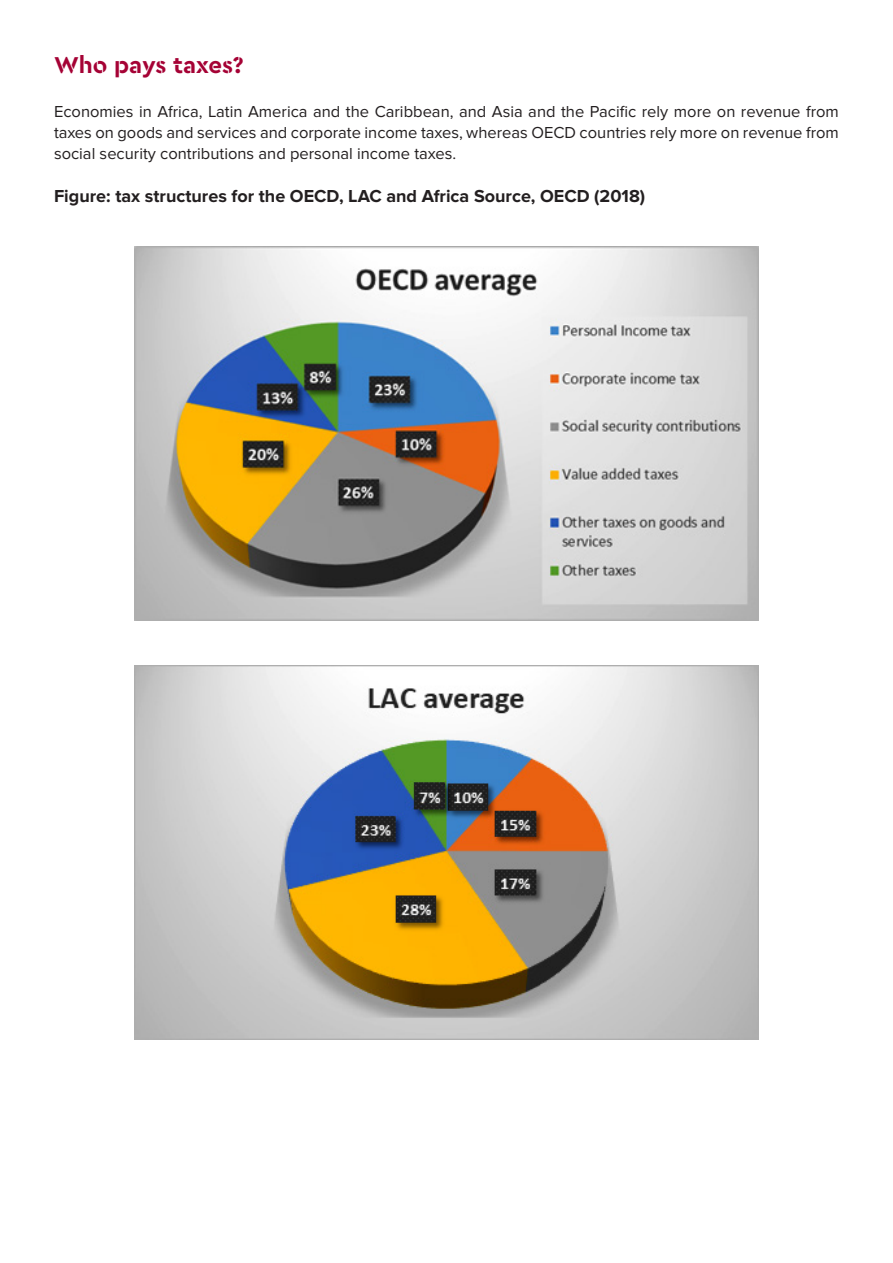
<style>
.page{position:relative;width:893px;height:1263px;background:#fff}
.page>*{position:absolute;margin:0;border:0;box-sizing:border-box;transform-origin:0 0}
.Body{font:700 24px "Cera Stencil PRO";color:#a50235}
.Body-2{font:700 18px "Proxima Nova";color:#231f20}
.Body-3{font:16.5px/21px "Proxima Nova";color:#231f20;text-align:justify}
</style>
<div class="page">
<img style="left:134px;top:247px;width:624px;height:374px">
<img style="left:135px;top:665px;width:623px;height:375px">
<p class="Body" style="left:54px;top:49px;width:191px">Who pays taxes?</p>
<p class="Body-3" style="left:54px;top:101px;width:786px">Economies in Africa, Latin America and the Caribbean, and Asia and the Pacific rely more on revenue from taxes on goods and services and corporate income taxes, whereas OECD countries rely more on revenue from social security contributions and personal income taxes.</p>
<p class="Body-2" style="left:54px;top:186px;width:593px">Figure: tax structures for the OECD, LAC and Africa Source, OECD (2018)</p>
</div>
